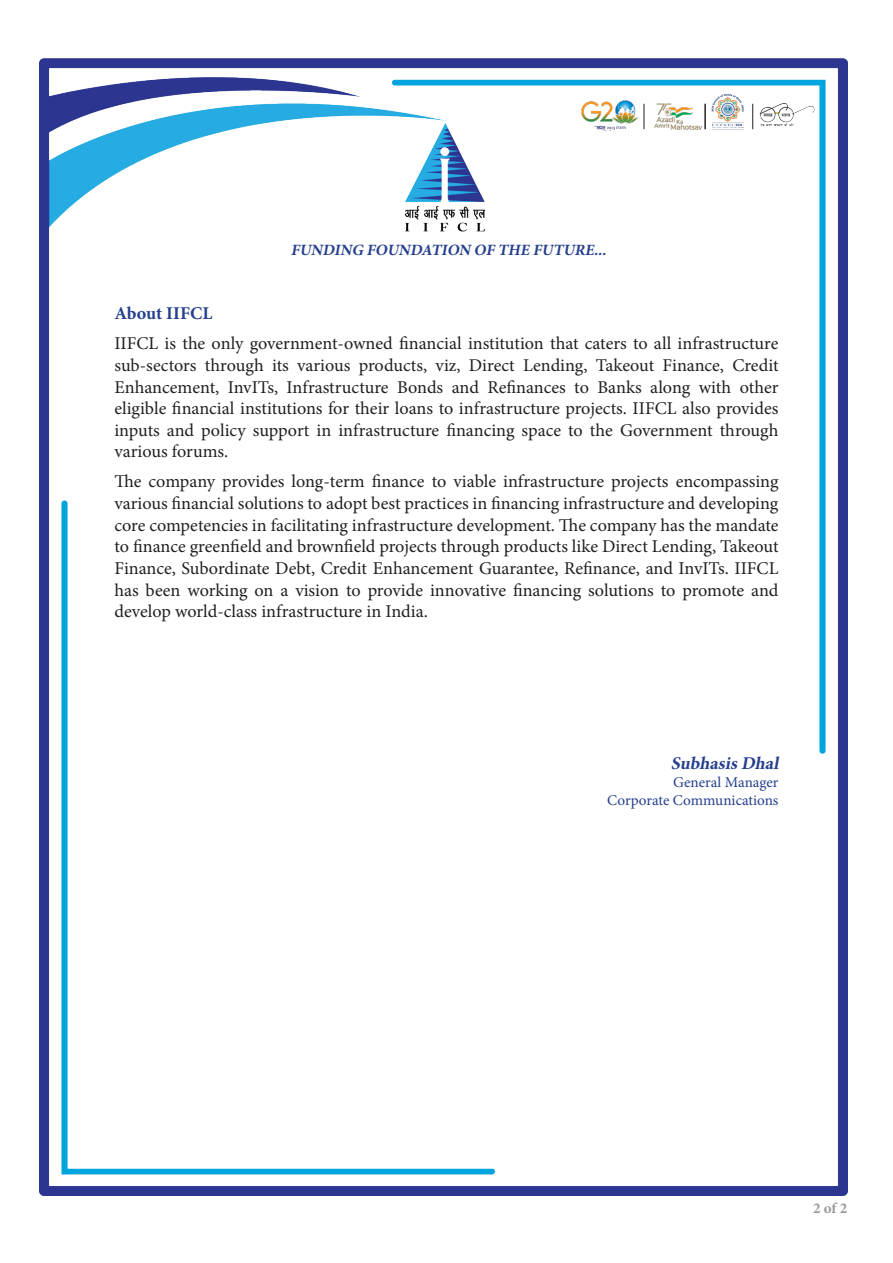
<style>
.page{position:relative;width:893px;height:1263px;background:#fff}
.page>*{position:absolute;margin:0;border:0;box-sizing:border-box;transform-origin:0 0}
.t1{font:18px/21.6px "Minion Pro";letter-spacing:-.005em;color:#231f20;text-align:justify}
.t2{font:italic 700 18px "Minion Pro";color:#253f8e}
.t3{font:700 18px "Minion Pro";color:#253f8e}
.t4{font:italic 700 15.75px "Minion Pro";color:#253f8e}
.t5{font:15px/18px "Minion Pro";color:#253f8e;text-align:right}
.t6{font:700 15px "Minion Pro";color:#97999c}
</style>
<div class="page">
<img style="left:39px;top:58px;width:809px;height:1137px">
<svg style="left:644px;top:104px;width:1px;height:25px"></svg>
<img style="left:649px;top:100px;width:60px;height:30px">
<img style="left:580px;top:100px;width:59px;height:30px">
<svg style="left:752px;top:104px;width:1px;height:25px"></svg>
<img style="left:709px;top:88px;width:39px;height:45px">
<img style="left:759px;top:103px;width:56px;height:23px">
<svg style="left:705px;top:104px;width:1px;height:25px"></svg>
<img style="left:346px;top:123px;width:201px;height:150px">
<p class="t4" style="left:291px;top:239px;width:320px">FUNDING FOUNDATION OF THE FUTURE...</p>
<p class="t3" style="left:114px;top:301px;width:99px">About IIFCL</p>
<p class="t1" style="left:114px;top:333px;width:666px">IIFCL is the only government-owned financial institution that caters to all infrastructure sub-sectors through its various products, viz, Direct Lending, Takeout Finance, Credit Enhancement, InvITs, Infrastructure Bonds and Refinances to Banks along with other eligible financial institutions for their loans to infrastructure projects. IIFCL also provides inputs and policy support in infrastructure financing space to the Government through various forums.</p>
<p class="t1" style="left:114px;top:471px;width:666px">The company provides long-term finance to viable infrastructure projects encompassing various financial solutions to adopt best practices in financing infrastructure and developing core competencies in facilitating infrastructure development. The company has the mandate to finance greenfield and brownfield projects through products like Direct Lending, Takeout Finance, Subordinate Debt, Credit Enhancement Guarantee, Refinance, and InvITs. IIFCL has been working on a vision to provide innovative financing solutions to promote and develop world-class infrastructure in India.</p>
<p class="t2" style="left:671px;top:751px;width:114px">SubhasisDhal</p>
<p class="t5" style="left:607px;top:774px;width:173px">General Manager<br>Corporate Communications</p>
<p class="t6" style="left:813px;top:1197px;width:36px">2 of 2</p>
</div>
